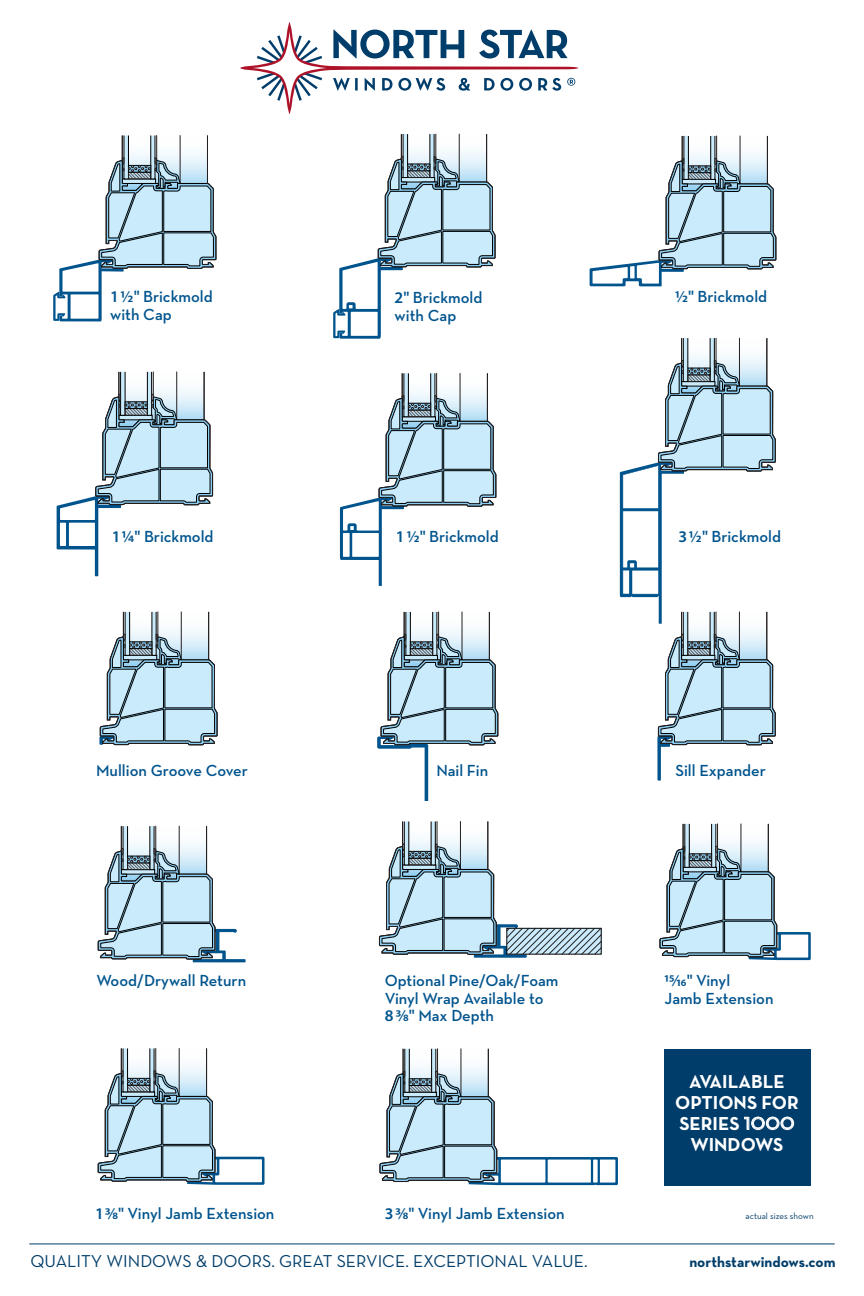
<style>
.page{position:relative;width:864px;height:1296px;background:#fff}
.page>*{position:absolute;margin:0;border:0;box-sizing:border-box;transform-origin:0 0}
.t1{font:700 19.05px/21.2px "Neutra Text";color:#fff;text-align:center}
.t2{font:17.5px "Neutra Text";color:#003d6a}
.t3{font:600 16.3px/17.5px "Neutra Text";color:#00548e}
.t4{font:700 15px "Neutra Text";color:#003d6a}
.t5{font:9px "Neutra Text";color:#003d6a}
.s1{font-family:"Myriad Pro"}
.s2{font-weight:400;font-size:23.95px}
</style>
<div class="page">
<div style="left:664px;top:1050px;width:147px;height:136px;background:#003d6a"></div>
<svg style="left:240px;top:22px;width:339px;height:92px"></svg>
<svg style="left:590px;top:135px;width:187px;height:151px"></svg>
<svg style="left:57px;top:371px;width:156px;height:205px"></svg>
<svg style="left:340px;top:373px;width:157px;height:213px"></svg>
<svg style="left:333px;top:133px;width:163px;height:206px"></svg>
<svg style="left:99px;top:611px;width:119px;height:134px"></svg>
<svg style="left:377px;top:611px;width:122px;height:190px"></svg>
<svg style="left:619px;top:337px;width:157px;height:444px"></svg>
<svg style="left:98px;top:1048px;width:167px;height:137px"></svg>
<svg style="left:659px;top:823px;width:152px;height:137px"></svg>
<svg style="left:379px;top:1048px;width:239px;height:137px"></svg>
<svg style="left:53px;top:135px;width:164px;height:186px"></svg>
<svg style="left:98px;top:825px;width:148px;height:137px"></svg>
<svg style="left:379px;top:821px;width:223px;height:137px"></svg>
<hr style="left:29px;top:1243px;width:806px;height:1px;background:#003d6a">
<svg style="left:744px;top:1116px;width:50px;height:14px"></svg>
<p class="t3" style="left:110px;top:288px;width:104px"><span class="s1">1½"</span> Brickmold with Cap</p>
<p class="t3" style="left:395px;top:288px;width:89px"><span class="s1">2"</span> Brickmold with Cap</p>
<p class="t3" style="left:675px;top:288px;width:94px"><span class="s1">½"</span> Brickmold</p>
<p class="t3" style="left:112px;top:528px;width:103px"><span class="s1">1¼"</span> Brickmold</p>
<p class="t3" style="left:396px;top:527px;width:104px"><span class="s1">1½"</span> Brickmold</p>
<p class="t3" style="left:679px;top:527px;width:104px"><span class="s1">3½"</span> Brickmold</p>
<p class="t3" style="left:96px;top:762px;width:153px">Mullion Groove Cover</p>
<p class="t3" style="left:436px;top:761px;width:53px">Nail Fin</p>
<p class="t3" style="left:675px;top:761px;width:92px">Sill Expander</p>
<p class="t3" style="left:97px;top:972px;width:151px">Wood/Drywall Return</p>
<p class="t3" style="left:385px;top:972px;width:175px">Optional Pine/Oak/Foam<br>Vinyl Wrap Available to<br><span class="s1">8 3⁄8"</span> Max Depth</p>
<p class="t3" style="left:95px;top:1205px;width:181px"><span class="s1">13⁄8"</span> Vinyl Jamb Extension</p>
<p class="t3" style="left:385px;top:1205px;width:181px"><span class="s1">33⁄8"</span> Vinyl Jamb Extension</p>
<p class="t3" style="left:665px;top:972px;width:110px"><span class="s1">15⁄16"</span> Vinyl<br>Jamb Extension</p>
<p class="t1" style="left:675px;top:1070px;width:125px">AVAILABLE<br>OPTIONS FOR<br>SERIES <span class="s2">1000<br></span>WINDOWS</p>
<p class="t5" style="left:746px;top:1211px;width:70px">actual sizes shown</p>
<p class="t2" style="left:31px;top:1250px;width:559px">QUALITY WINDOWS &amp; DOORS. GREAT SERVICE. EXCEPTIONAL VALUE.</p>
<p class="t4" style="left:689px;top:1252px;width:148px">northstarwindows.com</p>
</div>
